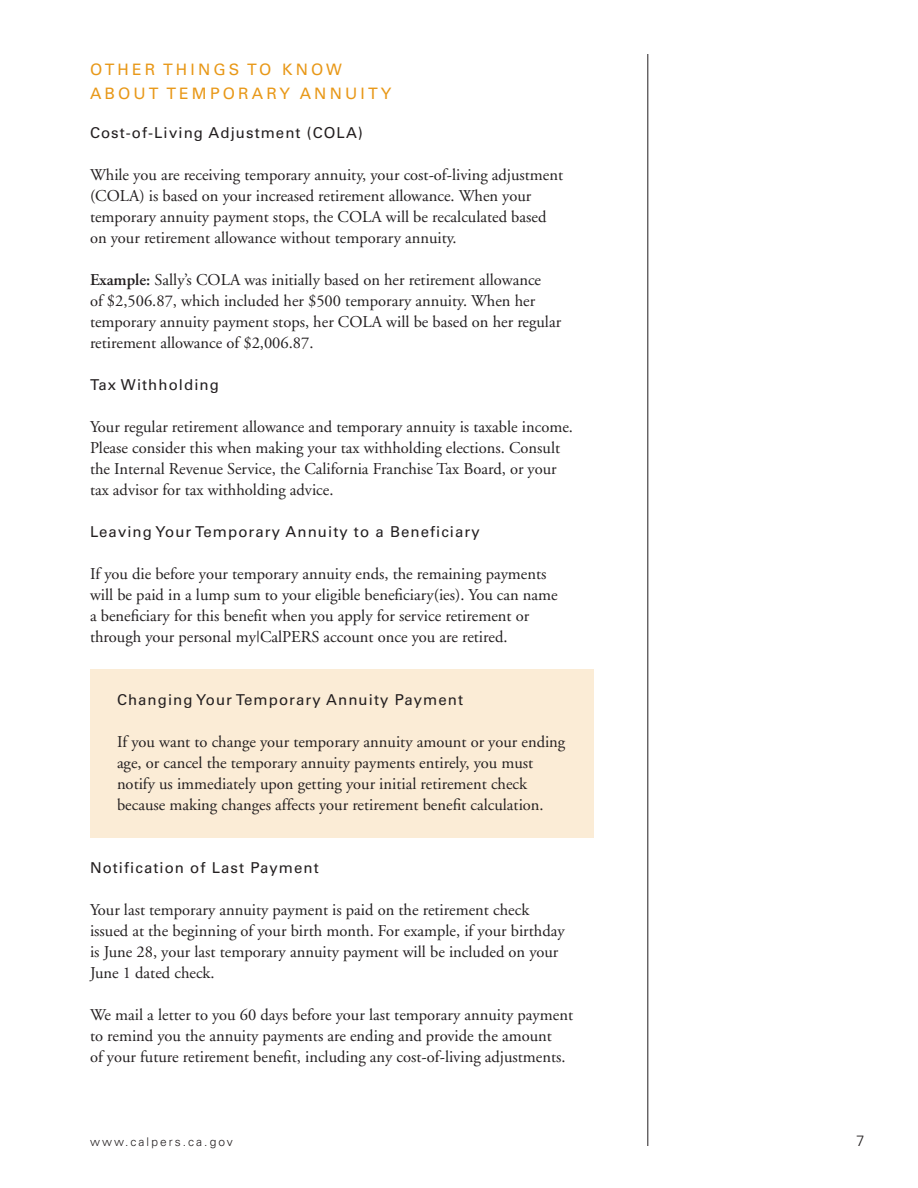
<style>
.page{position:relative;width:918px;height:1188px;background:#fff}
.page>*{position:absolute;margin:0;border:0;box-sizing:border-box;transform-origin:0 0}
.t1{font:16.5px/21px "Adobe Garamond";color:#231f20}
.t2{font:15.75px/24px "Univers";letter-spacing:.2em;color:#e89818}
.t3{font:15px "Univers";letter-spacing:.07em;color:#231f20}
.t4{font:300 15px "Univers";color:#231f20}
.t5{font:300 12px "Univers";letter-spacing:.17em;color:#231f20}
.s1{font-weight:600}
</style>
<div class="page">
<hr style="left:648px;top:54px;width:1px;height:1092px;background:#231f20">
<div style="left:90px;top:669px;width:504px;height:169px;background:#fbecd6"></div>
<h2 class="t2" style="left:90px;top:58px;width:303px">OTHER THINGS TO KNOW<br>ABOUT TEMPORARY ANNUITY</h2>
<h3 class="t3" style="left:90px;top:124px;width:274px">Cost-of-Living Adjustment (COLA)</h3>
<p class="t1" style="left:90px;top:165px;width:475px">While you are receiving temporary annuity, your cost-of-living adjustment (COLA) is based on your increased retirement allowance. When your temporary annuity payment stops, the COLA will be recalculated based on your retirement allowance without temporary annuity.</p>
<p class="t1" style="left:90px;top:270px;width:473px"><span class="s1">Example:</span> Sally’s COLA was initially based on her retirement allowance<br>of $2,506.87, which included her $500 temporary annuity. When her temporary annuity payment stops, her COLA will be based on her regular retirement allowance of $2,006.87.</p>
<h3 class="t3" style="left:90px;top:376px;width:130px">Tax Withholding</h3>
<p class="t1" style="left:90px;top:417px;width:485px">Your regular retirement allowance and temporary annuity is taxable income.<br>Please consider this when making your tax withholding elections. Consult the Internal Revenue Service, the California Franchise Tax Board, or your tax advisor for tax withholding advice.</p>
<h3 class="t3" style="left:90px;top:523px;width:391px">Leaving Your Temporary Annuity to a Beneficiary</h3>
<p class="t1" style="left:90px;top:564px;width:469px">If you die before your temporary annuity ends, the remaining payments will be paid in a lump sum to your eligible beneficiary(ies). You can name a beneficiary for this benefit when you apply for service retirement or through your personal my|CalPERS account once you are retired.</p>
<h3 class="t3" style="left:117px;top:691px;width:348px">Changing Your Temporary Annuity Payment</h3>
<p class="t1" style="left:117px;top:732px;width:450px">If you want to change your temporary annuity amount or your ending age, or cancel the temporary annuity payments entirely, you must notify us immediately upon getting your initial retirement check because making changes affects your retirement benefit calculation.</p>
<h3 class="t3" style="left:90px;top:859px;width:230px">Notification of Last Payment</h3>
<p class="t1" style="left:90px;top:900px;width:476px">Your last temporary annuity payment is paid on the retirement check issued at the beginning of your birth month. For example, if your birthday is June 28, your last temporary annuity payment will be included on your June 1 dated check.</p>
<p class="t1" style="left:90px;top:1005px;width:485px">We mail a letter to you 60 days before your last temporary annuity payment to remind you the annuity payments are ending and provide the amount<br>of your future retirement benefit, including any cost-of-living adjustments.</p>
<p class="t5" style="left:90px;top:1135px;width:144px">www.calpers.ca.gov</p>
<p class="t4" style="left:856px;top:1132px;width:10px">7</p>
</div>
